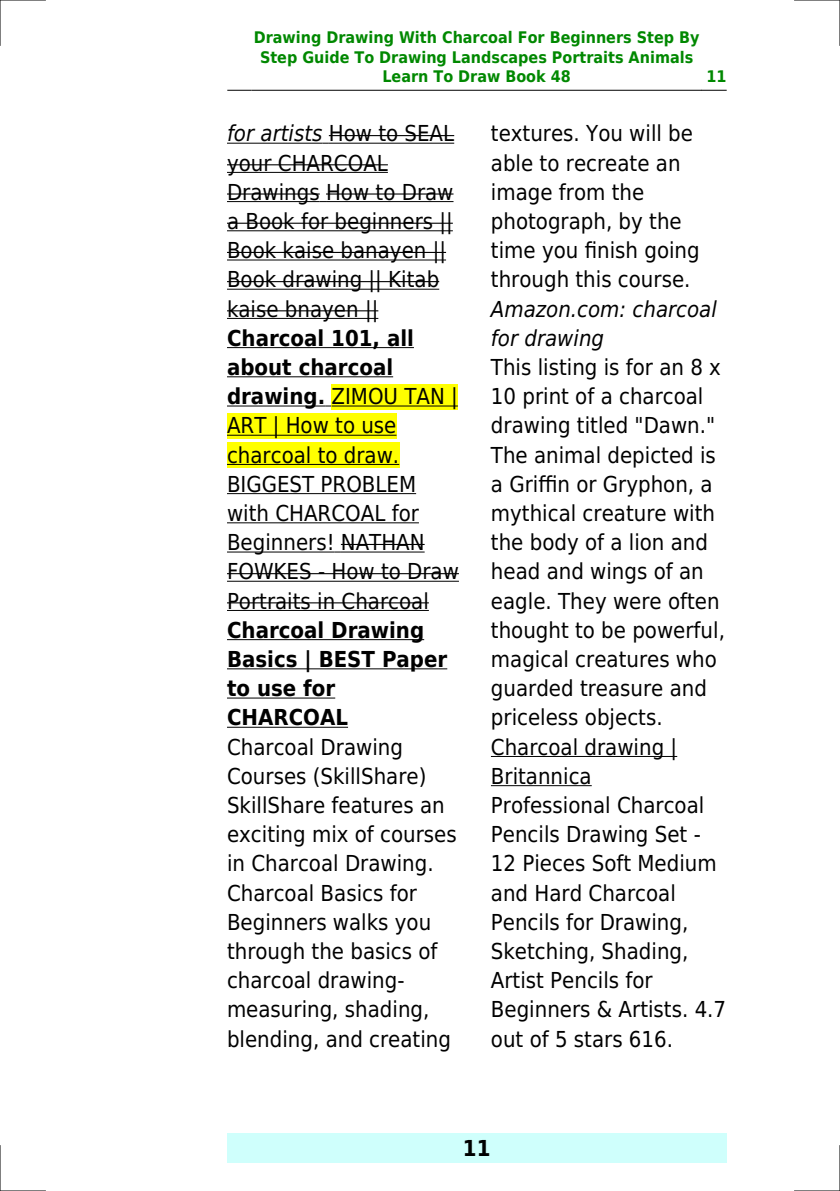
<style>
.page{position:relative;width:840px;height:1191px;background:#fff}
.page>*{position:absolute;margin:0;border:0;box-sizing:border-box;transform-origin:0 0}
.t1{font:22px/29.2px "DejaVu Sans Condensed";color:#000}
.t2{font:700 22px/29.2px "DejaVu Sans Condensed";color:#000}
.t3{font:italic 22px/29.2px "DejaVu Sans Condensed";color:#000}
.t4{font:700 16px/19.2px "DejaVu Sans Condensed";color:#080;text-align:center}
.s1{font-style:italic}
.s2{font-weight:700}
</style>
<div class="page">
<svg style="left:227px;top:90px;width:24px;height:1px"></svg>
<hr style="left:252px;top:90px;width:448px;height:1px;background:#000">
<svg style="left:701px;top:90px;width:24px;height:1px"></svg>
<div style="left:227px;top:1133px;width:499px;height:29px;background:#cffffc"></div>
<hr style="left:227px;top:143px;width:95px;height:1px;background:#000">
<hr style="left:328px;top:143px;width:126px;height:1px;background:#000">
<hr style="left:328px;top:135px;width:126px;height:1px;background:#000">
<hr style="left:227px;top:172px;width:160px;height:1px;background:#000">
<hr style="left:227px;top:164px;width:160px;height:1px;background:#000">
<hr style="left:227px;top:201px;width:92px;height:1px;background:#000">
<hr style="left:227px;top:193px;width:92px;height:2px;background:#000">
<hr style="left:326px;top:201px;width:127px;height:1px;background:#000">
<hr style="left:326px;top:193px;width:127px;height:2px;background:#000">
<hr style="left:227px;top:230px;width:225px;height:1px;background:#000">
<hr style="left:227px;top:223px;width:225px;height:1px;background:#000">
<hr style="left:227px;top:259px;width:219px;height:1px;background:#000">
<hr style="left:227px;top:252px;width:219px;height:1px;background:#000">
<hr style="left:227px;top:289px;width:212px;height:1px;background:#000">
<hr style="left:227px;top:281px;width:212px;height:1px;background:#000">
<hr style="left:227px;top:318px;width:151px;height:1px;background:#000">
<hr style="left:227px;top:310px;width:151px;height:1px;background:#000">
<hr style="left:227px;top:347px;width:186px;height:1px;background:#000">
<hr style="left:227px;top:376px;width:166px;height:1px;background:#000">
<hr style="left:227px;top:405px;width:98px;height:1px;background:#000">
<div style="left:331px;top:384px;width:126px;height:25px;background:#ff0"></div>
<hr style="left:331px;top:405px;width:126px;height:1px;background:#000">
<div style="left:227px;top:413px;width:169px;height:25px;background:#ff0"></div>
<hr style="left:227px;top:435px;width:169px;height:1px;background:#000">
<div style="left:227px;top:442px;width:172px;height:26px;background:#ff0"></div>
<hr style="left:227px;top:464px;width:172px;height:1px;background:#000">
<hr style="left:227px;top:493px;width:189px;height:1px;background:#000">
<hr style="left:227px;top:522px;width:191px;height:1px;background:#000">
<hr style="left:227px;top:551px;width:107px;height:1px;background:#000">
<hr style="left:341px;top:551px;width:83px;height:1px;background:#000">
<hr style="left:341px;top:544px;width:83px;height:1px;background:#000">
<hr style="left:227px;top:581px;width:231px;height:1px;background:#000">
<hr style="left:227px;top:573px;width:231px;height:1px;background:#000">
<hr style="left:227px;top:610px;width:201px;height:1px;background:#000">
<hr style="left:227px;top:602px;width:201px;height:1px;background:#000">
<hr style="left:227px;top:639px;width:197px;height:1px;background:#000">
<hr style="left:227px;top:668px;width:220px;height:1px;background:#000">
<hr style="left:227px;top:697px;width:108px;height:1px;background:#000">
<hr style="left:227px;top:727px;width:121px;height:1px;background:#000">
<hr style="left:490px;top:756px;width:186px;height:1px;background:#000">
<hr style="left:490px;top:785px;width:101px;height:1px;background:#000">
<hr style="left:0;top:0;width:45px;height:1px;background:#000">
<hr style="left:794px;top:0;width:45px;height:1px;background:#000">
<hr style="left:0;top:1190px;width:45px;height:1px;background:#000">
<hr style="left:794px;top:1190px;width:45px;height:1px;background:#000">
<hr style="left:0;top:0;width:1px;height:45px;background:#000">
<hr style="left:0;top:1145px;width:1px;height:46px;background:#000">
<hr style="left:839px;top:0;width:1px;height:45px;background:#000">
<hr style="left:839px;top:1145px;width:1px;height:46px;background:#000">
<p class="t4" style="left:254px;top:28px;width:447px">Drawing Drawing With Charcoal For Beginners Step By<br>Step Guide To Drawing Landscapes Portraits Animals<br>Learn To Draw Book 48</p>
<p class="t4" style="left:706px;top:67px;width:22px">11</p>
<p class="t1" style="left:227px;top:119px;width:228px"><span class="s1">for artists</span> How to SEAL your CHARCOAL<br>Drawings How to Draw a Book for beginners ||<br>Book kaise banayen ||<br>Book drawing || Kitab kaise bnayen ||</p>
<p class="t1" style="left:227px;top:323px;width:233px"><span class="s2">Charcoal 101, all about charcoal drawing.</span> ZIMOU TAN |<br>ART | How to use charcoal to draw.<br>BIGGEST PROBLEM with CHARCOAL for<br>Beginners! NATHAN<br>FOWKES - How to Draw<br>Portraits in Charcoal</p>
<p class="t2" style="left:227px;top:615px;width:222px">Charcoal Drawing<br>Basics | BEST Paper to use for<br>CHARCOAL</p>
<p class="t1" style="left:227px;top:732px;width:231px">Charcoal Drawing<br>Courses (SkillShare)<br>SkillShare features an exciting mix of courses in Charcoal Drawing.<br>Charcoal Basics for<br>Beginners walks you through the basics of charcoal drawing&shy;measuring, shading, blending, and creating</p>
<p class="t1" style="left:490px;top:119px;width:210px">textures. You will be able to recreate an image from the photograph, by the time you finish going through this course.</p>
<p class="t3" style="left:490px;top:294px;width:227px">Amazon.com: charcoal for drawing</p>
<p class="t1" style="left:490px;top:353px;width:236px">This listing is for an 8 x<br>10 print of a charcoal drawing titled "Dawn."<br>The animal depicted is a Griffin or Gryphon, a mythical creature with the body of a lion and head and wings of an eagle. They were often thought to be powerful, magical creatures who guarded treasure and priceless objects.<br>Charcoal drawing |<br>Britannica<br>Professional Charcoal<br>Pencils Drawing Set -<br>12 Pieces Soft Medium and Hard Charcoal<br>Pencils for Drawing,<br>Sketching, Shading,<br>Artist Pencils for<br>Beginners &amp; Artists. 4.7 out of 5 stars 616.</p>
<p class="t2" style="left:462px;top:1133px;width:29px">11</p>
</div>
